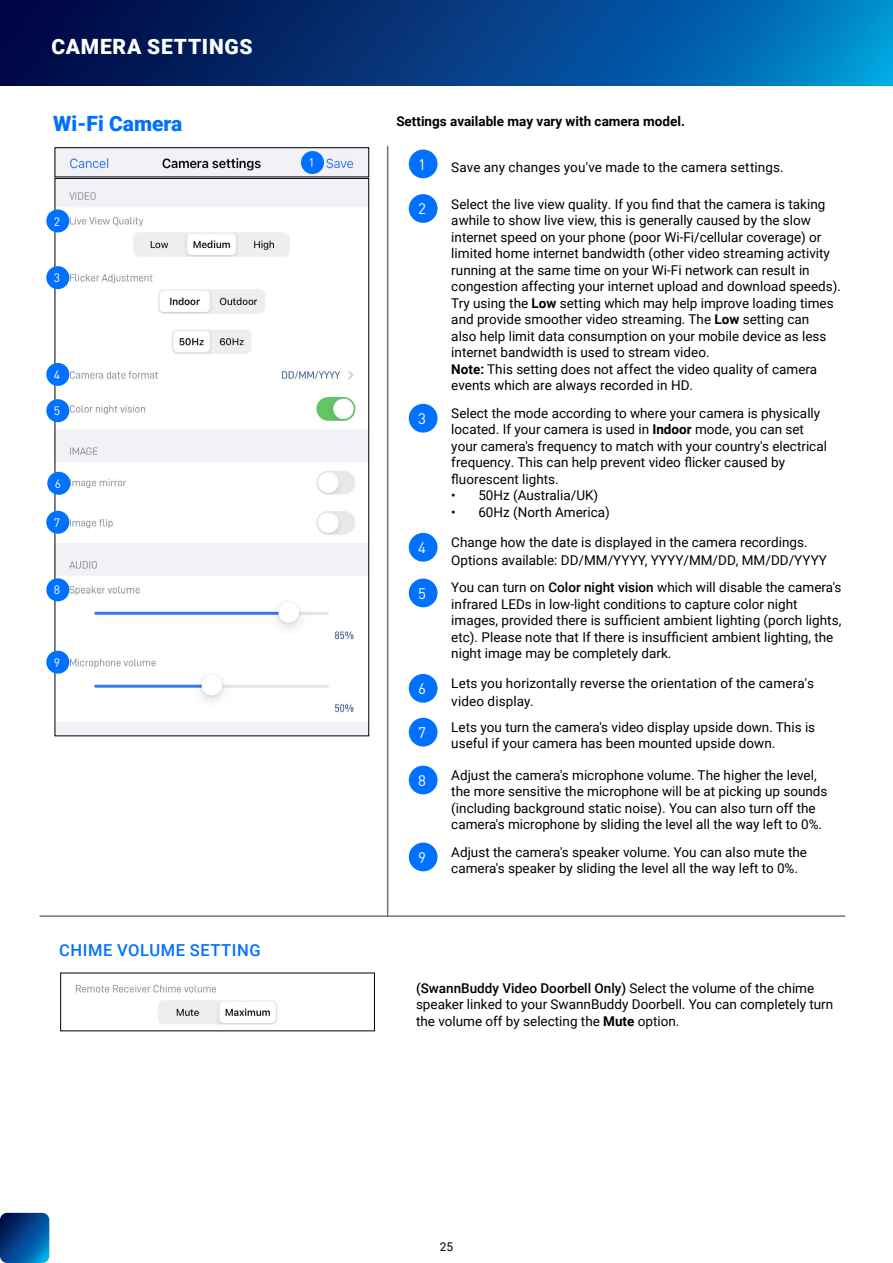
<style>
.page{position:relative;width:893px;height:1263px;background:#fff}
.page>*{position:absolute;margin:0;border:0;box-sizing:border-box;transform-origin:0 0}
.t1{font:900 21px "Roboto";letter-spacing:.035em;color:#fff}
.t2{font:900 21px "Roboto";color:#0071ff}
.t3{font:500 16.5px "Roboto";letter-spacing:.035em;color:#0071ff}
.t4{font:15.15px "DIN Pro";color:#fff}
.t5{font:13.5px/16.5px "Roboto";color:#000}
.t6{font:700 13.5px "Roboto";color:#000}
.t7{font:12.15px "DIN Pro";color:#fff}
.t8{font:12px "Roboto";color:#000}
.s1{font-weight:700}
.s2{font-weight:500}
</style>
<div class="page">
<svg style="left:0;top:1213px;width:49px;height:50px;background:#034a8f"></svg>
<svg style="left:0;top:0;width:893px;height:85px;background:#024084"></svg>
<div style="left:409px;top:404px;width:29px;height:29px;background:#0071ff;border-radius:50%"></div>
<div style="left:409px;top:150px;width:29px;height:28px;background:#0071ff;border-radius:50%"></div>
<div style="left:409px;top:718px;width:29px;height:28px;background:#0071ff;border-radius:50%"></div>
<div style="left:409px;top:766px;width:29px;height:28px;background:#0071ff;border-radius:50%"></div>
<div style="left:409px;top:842px;width:29px;height:29px;background:#0071ff;border-radius:50%"></div>
<div style="left:409px;top:674px;width:29px;height:29px;background:#0071ff;border-radius:50%"></div>
<div style="left:409px;top:579px;width:29px;height:28px;background:#0071ff;border-radius:50%"></div>
<div style="left:409px;top:533px;width:29px;height:29px;background:#0071ff;border-radius:50%"></div>
<div style="left:409px;top:194px;width:29px;height:29px;background:#0071ff;border-radius:50%"></div>
<img style="left:55px;top:150px;width:314px;height:584px">
<div style="left:46px;top:209px;width:23px;height:23px;background:#0071ff;border-radius:50%"></div>
<div style="left:46px;top:266px;width:23px;height:23px;background:#0071ff;border-radius:50%"></div>
<div style="left:46px;top:363px;width:23px;height:23px;background:#0071ff;border-radius:50%"></div>
<div style="left:46px;top:399px;width:23px;height:23px;background:#0071ff;border-radius:50%"></div>
<div style="left:47px;top:472px;width:23px;height:23px;background:#0071ff;border-radius:50%"></div>
<div style="left:46px;top:511px;width:23px;height:23px;background:#0071ff;border-radius:50%"></div>
<div style="left:46px;top:578px;width:23px;height:23px;background:#0071ff;border-radius:50%"></div>
<div style="left:46px;top:651px;width:23px;height:23px;background:#0071ff;border-radius:50%"></div>
<hr style="left:387px;top:146px;width:1px;height:771px;background:#717277">
<div style="left:301px;top:151px;width:23px;height:23px;background:#0071ff;border-radius:50%"></div>
<img style="left:75px;top:984px;width:202px;height:41px">
<hr style="left:40px;top:915px;width:805px;height:2px;background:#737277">
<h1 class="t1" style="left:51px;top:31px;width:203px">CAMERA SETTINGS</h1>
<h1 class="t2" style="left:53px;top:108px;width:131px">Wi-Fi Camera</h1>
<p class="t7" style="left:54px;top:212px;width:8px">2</p>
<p class="t7" style="left:54px;top:268px;width:8px">3</p>
<p class="t7" style="left:54px;top:365px;width:8px">4</p>
<p class="t7" style="left:54px;top:401px;width:8px">5</p>
<p class="t7" style="left:55px;top:474px;width:8px">6</p>
<p class="t7" style="left:54px;top:513px;width:8px">7</p>
<p class="t7" style="left:54px;top:580px;width:8px">8</p>
<p class="t7" style="left:54px;top:653px;width:8px">9</p>
<p class="t7" style="left:309px;top:153px;width:8px">1</p>
<p class="t3" style="left:59px;top:938px;width:203px">CHIME VOLUME SETTING</p>
<p class="t6" style="left:396px;top:111px;width:290px">Settings available may vary with camera model.</p>
<p class="t4" style="left:418px;top:152px;width:9px">1</p>
<p class="t5" style="left:451px;top:158px;width:334px">Save any changes you've made to the camera settings.</p>
<p class="t4" style="left:418px;top:197px;width:9px">2</p>
<p class="t4" style="left:418px;top:407px;width:9px">3</p>
<p class="t5" style="left:451px;top:195px;width:391px">Select the live view quality. If you find that the camera is taking awhile to show live view, this is generally caused by the slow internet speed on your phone (poor Wi-Fi/cellular coverage) or limited home internet bandwidth (other video streaming activity running at the same time on your Wi-Fi network can result in congestion affecting your internet upload and download speeds).<br>Try using the <span class="s1">Low</span> setting which may help improve loading times and provide smoother video streaming. The <span class="s1">Low</span> setting can<br>also help limit data consumption on your mobile device as less internet bandwidth is used to stream video.<br><span class="s1">Note:</span> This setting does not affect the video quality of camera events which are always recorded in HD.</p>
<p class="t5" style="left:451px;top:404px;width:377px">Select the mode according to where your camera is physically located. If your camera is used in <span class="s1">Indoor</span> mode, you can set your camera's frequency to match with your country's electrical frequency. This can help prevent video flicker caused by fluorescent lights.</p>
<p class="t5" style="left:451px;top:487px;width:149px">• 50Hz (Australia/UK)</p>
<p class="t5" style="left:451px;top:503px;width:160px">• 60Hz (North America)</p>
<p class="t4" style="left:418px;top:536px;width:9px">4</p>
<p class="t5" style="left:451px;top:532px;width:377px;line-height:18px">Change how the date is displayed in the camera recordings.<br>Options available: DD/MM/YYYY, YYYY/MM/DD, MM/DD/YYYY</p>
<p class="t4" style="left:418px;top:581px;width:9px">5</p>
<p class="t5" style="left:451px;top:579px;width:392px">You can turn on <span class="s2">Color night vision</span> which will disable the camera's infrared LEDs in low-light conditions to capture color night images, provided there is sufficient ambient lighting (porch lights, etc). Please note that If there is insufficient ambient lighting, the night image may be completely dark.</p>
<p class="t4" style="left:418px;top:677px;width:9px">6</p>
<p class="t5" style="left:451px;top:673px;width:364px;line-height:18px">Lets you horizontally reverse the orientation of the camera's video display.</p>
<p class="t4" style="left:418px;top:720px;width:9px">7</p>
<p class="t4" style="left:418px;top:768px;width:9px">8</p>
<p class="t4" style="left:418px;top:845px;width:9px">9</p>
<p class="t5" style="left:451px;top:718px;width:365px">Lets you turn the camera's video display upside down. This is useful if your camera has been mounted upside down.</p>
<p class="t5" style="left:451px;top:766px;width:378px">Adjust the camera's microphone volume. The higher the level, the more sensitive the microphone will be at picking up sounds (including background static noise). You can also turn off the camera's microphone by sliding the level all the way left to 0%.</p>
<p class="t5" style="left:451px;top:843px;width:357px">Adjust the camera's speaker volume. You can also mute the camera's speaker by sliding the level all the way left to 0%.</p>
<p class="t5" style="left:416px;top:979px;width:419px"><span class="s2">(SwannBuddy Video Doorbell Only)</span> Select the volume of the chime speaker linked to your SwannBuddy Doorbell. You can completely turn the volume off by selecting the <span class="s1">Mute</span> option.</p>
<p class="t8" style="left:440px;top:1238px;width:15px">25</p>
</div>
